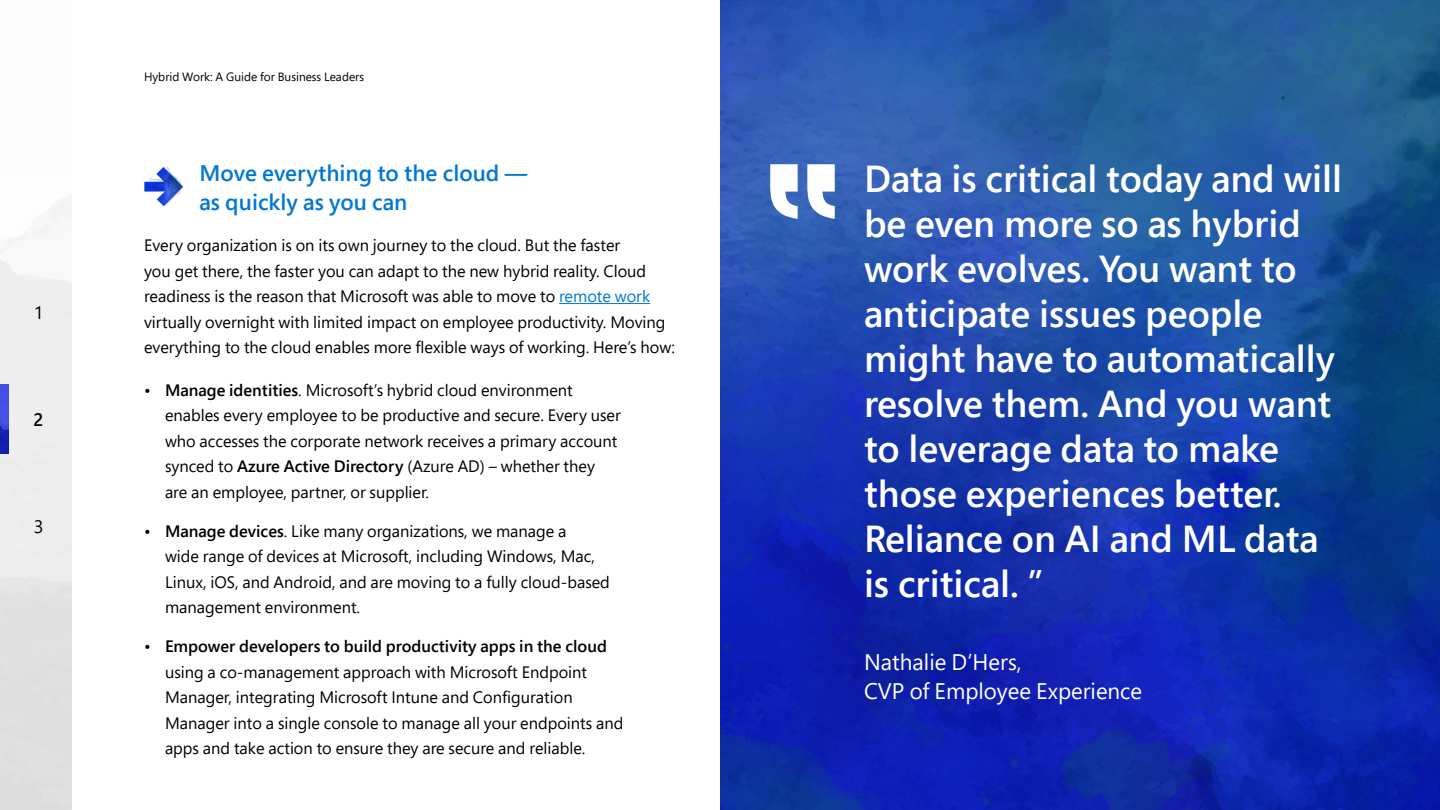
<style>
.page{position:relative;width:1440px;height:810px;background:#fff}
.page>*{position:absolute;margin:0;border:0;box-sizing:border-box;transform-origin:0 0}
.Quote_50_60{font:600 37.5px/45px "Segoe Pro";color:#fff}
.P_30_38{font:600 22.5px/28.5px "Segoe Pro";color:#0078d4}
.P_30_38-2{font:22.5px "Segoe Pro";color:#fff}
.t1{font:18px "Segoe Pro";color:#000}
.t2{font:600 18px "Segoe Pro";color:#000}
.P_22_34{font:16.5px/25.5px "Segoe Pro";color:#000}
.t3{font:12px "Segoe Pro";color:#000}
.s1{color:#0078d4}
.s2{font-weight:600}
</style>
<div class="page">
<img style="left:0;top:195px;width:72px;height:615px">
<img style="left:0;top:384px;width:9px;height:69px">
<img style="left:144px;top:167px;width:39px;height:40px">
<hr style="left:559px;top:303px;width:91px;height:1px;background:#0078d4">
<img style="left:720px;top:0;width:720px;height:810px">
<svg style="left:807px;top:164px;width:28px;height:54px"></svg>
<svg style="left:770px;top:164px;width:28px;height:54px"></svg>
<p class="t1" style="left:35px;top:300px;width:9px">1</p>
<p class="t2" style="left:34px;top:407px;width:11px">2</p>
<p class="t1" style="left:34px;top:514px;width:11px">3</p>
<p class="t3" style="left:144px;top:69px;width:222px">Hybrid Work: A Guide for Business Leaders</p>
<p class="P_30_38" style="left:200px;top:158px;width:329px">Move everything to the cloud — as quickly as you can</p>
<p class="P_22_34" style="left:144px;top:232px;width:532px">Every organization is on its own journey to the cloud. But the faster<br>you get there, the faster you can adapt to the new hybrid reality. Cloud readiness is the reason that Microsoft was able to move to <span class="s1">remote work </span>virtually overnight with limited impact on employee productivity. Moving everything to the cloud enables more flexible ways of working. Here’s how:</p>
<p class="P_22_34" style="left:165px;top:377px;width:457px;text-indent:-21px">• <span class="s2">Manage identities</span>. Microsoft’s hybrid cloud environment enables every employee to be productive and secure. Every user who accesses the corporate network receives a primary account synced to <span class="s2">Azure Active Directory</span> (Azure AD) – whether they are an employee, partner, or supplier.</p>
<p class="P_22_34" style="left:165px;top:518px;width:446px;text-indent:-21px">• <span class="s2">Manage devices</span>. Like many organizations, we manage a<br>wide range of devices at Microsoft, including Windows, Mac, Linux, iOS, and Android, and are moving to a fully cloud-based management environment.</p>
<p class="P_22_34" style="left:165px;top:633px;width:460px;text-indent:-21px">• <span class="s2">Empower developers to build productivity apps in the cloud </span>using a co-management approach with Microsoft Endpoint Manager, integrating Microsoft Intune and Configuration Manager into a single console to manage all your endpoints and apps and take action to ensure they are secure and reliable.</p>
<p class="Quote_50_60" style="left:864px;top:156px;width:480px">Data is critical today and will be even more so as hybrid work evolves. You want to anticipate issues people might have to automatically resolve them. And you want to leverage data to make those experiences better.<br>Reliance on AI and ML data is critical. ”</p>
<p class="P_30_38-2" style="left:864px;top:647px;width:159px">Nathalie D’Hers,</p>
<p class="P_30_38-2" style="left:864px;top:675px;width:280px">CVP of Employee Experience</p>
</div>
